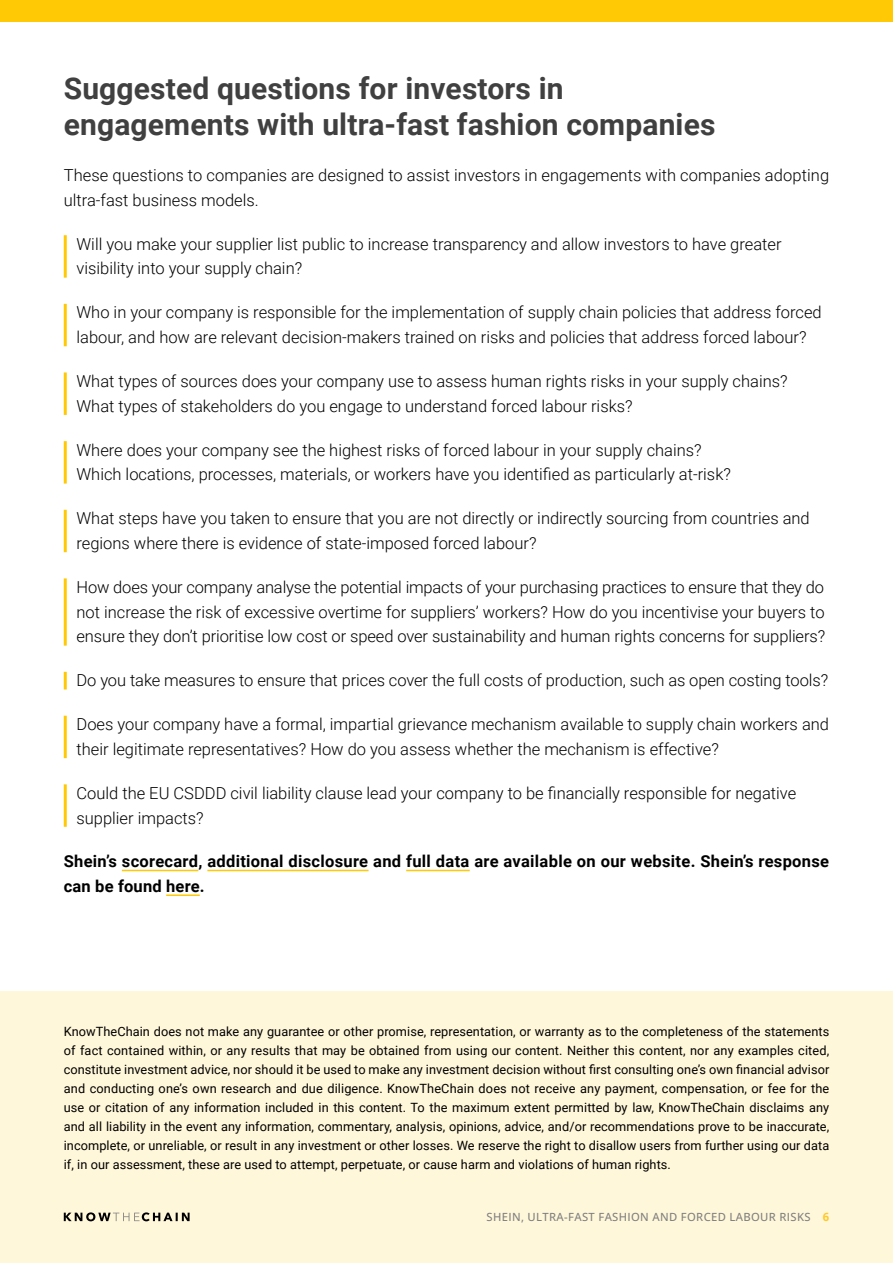
<style>
.page{position:relative;width:893px;height:1263px;background:#fff}
.page>*{position:absolute;margin:0;border:0;box-sizing:border-box;transform-origin:0 0}
.Header_2{font:700 30px/36px "Roboto";letter-spacing:.005em;color:#404040}
.Main___Left_Border{font:300 16.5px/24.8px "Roboto";color:#000}
.Main{font:300 16.5px/24.8px "Roboto";letter-spacing:.005em;color:#000}
.Main-2{font:700 16.5px/24.8px "Roboto";letter-spacing:.02em;color:#000}
.Main-3{font:12.75px/19px "Roboto";letter-spacing:.005em;color:#000;text-align:justify}
.t1{font:500 11.25px "Open Sans";letter-spacing:.03em;color:#808080}
.s1{font-weight:700;color:#ffc828}
</style>
<div class="page">
<hr style="left:64px;top:235px;width:3px;height:43px;background:#ffca05">
<hr style="left:64px;top:304px;width:3px;height:42px;background:#ffca05">
<hr style="left:64px;top:372px;width:3px;height:43px;background:#ffca05">
<hr style="left:64px;top:441px;width:3px;height:43px;background:#ffca05">
<hr style="left:64px;top:510px;width:3px;height:42px;background:#ffca05">
<hr style="left:64px;top:578px;width:3px;height:68px;background:#ffca05">
<hr style="left:64px;top:672px;width:3px;height:17px;background:#ffca05">
<hr style="left:64px;top:716px;width:3px;height:42px;background:#ffca05">
<hr style="left:64px;top:784px;width:3px;height:43px;background:#ffca05">
<hr style="left:122px;top:870px;width:76px;height:1px;background:#ffca05">
<hr style="left:207px;top:870px;width:162px;height:1px;background:#ffca05">
<hr style="left:406px;top:870px;width:64px;height:1px;background:#ffca05">
<hr style="left:166px;top:894px;width:34px;height:2px;background:#ffca05">
<div style="left:0;top:992px;width:893px;height:271px;background:#fff7da"></div>
<div style="left:0;top:0;width:893px;height:21px;background:#ffca05"></div>
<svg style="left:64px;top:1212px;width:126px;height:9px"></svg>
<p class="Header_2" style="left:64px;top:69px;width:653px">Suggested questions for investors in engagements with ultra-fast fashion companies</p>
<p class="Main" style="left:64px;top:162px;width:767px">These questions to companies are designed to assist investors in engagements with companies adopting ultra-fast business models.</p>
<p class="Main___Left_Border" style="left:77px;top:231px;width:706px">Will you make your supplier list public to increase transparency and allow investors to have greater visibility into your supply chain?</p>
<p class="Main___Left_Border" style="left:77px;top:299px;width:747px">Who in your company is responsible for the implementation of supply chain policies that address forced labour, and how are relevant decision-makers trained on risks and policies that address forced labour?</p>
<p class="Main___Left_Border" style="left:77px;top:368px;width:713px">What types of sources does your company use to assess human rights risks in your supply chains?<br>What types of stakeholders do you engage to understand forced labour risks?</p>
<p class="Main___Left_Border" style="left:77px;top:437px;width:656px">Where does your company see the highest risks of forced labour in your supply chains?<br>Which locations, processes, materials, or workers have you identified as particularly at-risk?</p>
<p class="Main___Left_Border" style="left:77px;top:505px;width:735px">What steps have you taken to ensure that you are not directly or indirectly sourcing from countries and regions where there is evidence of state-imposed forced labour?</p>
<p class="Main___Left_Border" style="left:77px;top:574px;width:750px;text-align:justify">How does your company analyse the potential impacts of your purchasing practices to ensure that they do not increase the risk of excessive overtime for suppliers’ workers? How do you incentivise your buyers to ensure they don’t prioritise low cost or speed over sustainability and human rights concerns for suppliers?</p>
<p class="Main___Left_Border" style="left:77px;top:667px;width:753px">Do you take measures to ensure that prices cover the full costs of production, such as open costing tools?</p>
<p class="Main___Left_Border" style="left:77px;top:711px;width:754px">Does your company have a formal, impartial grievance mechanism available to supply chain workers and their legitimate representatives? How do you assess whether the mechanism is effective?</p>
<p class="Main___Left_Border" style="left:77px;top:780px;width:721px">Could the EU CSDDD civil liability clause lead your company to be financially responsible for negative supplier impacts?</p>
<p class="Main-2" style="left:64px;top:849px;width:767px">Shein’s scorecard, additional disclosure and full data are available on our website. Shein’s response can be found here.</p>
<p class="Main-3" style="left:64px;top:1021px;width:767px">KnowTheChain does not make any guarantee or other promise, representation, or warranty as to the completeness of the statements of fact contained within, or any results that may be obtained from using our content. Neither this content, nor any examples cited, constitute investment advice, nor should it be used to make any investment decision without first consulting one’s own financial advisor and conducting one’s own research and due diligence. KnowTheChain does not receive any payment, compensation, or fee for the use or citation of any information included in this content. To the maximum extent permitted by law, KnowTheChain disclaims any and all liability in the event any information, commentary, analysis, opinions, advice, and/or recommendations prove to be inaccurate, incomplete, or unreliable, or result in any investment or other losses. We reserve the right to disallow users from further using our data if, in our assessment, these are used to attempt, perpetuate, or cause harm and violations of human rights.</p>
<p class="t1" style="left:487px;top:1209px;width:344px">SHEIN, ULTRA-FAST FASHION AND FORCED LABOUR RISKS <span class="s1">6</span></p>
</div>
